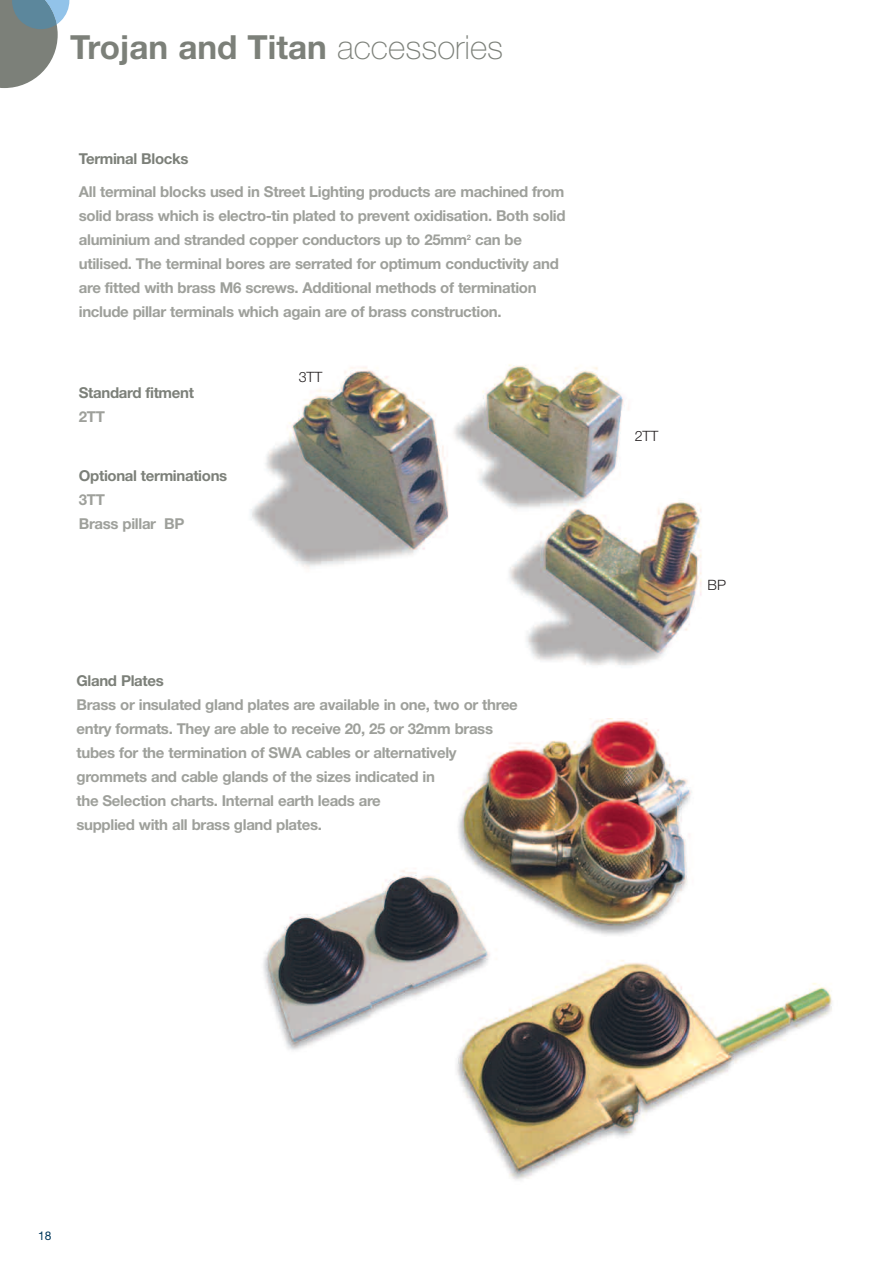
<style>
.page{position:relative;width:893px;height:1263px;background:#fff}
.page>*{position:absolute;margin:0;border:0;box-sizing:border-box;transform-origin:0 0}
.t1{font:700 33.3px "Helvetica Neue";color:#7c8079}
.t2{font:700 15px/24px "Helvetica Neue";letter-spacing:-.02em;color:#9ea09b}
.t3{font:700 15px "Helvetica Neue";letter-spacing:-.02em;color:#7c8079}
.t4{font:300 14.25px "Helvetica Neue CE";color:#231f20}
.t5{font:12px "Helvetica Neue";color:#00385c}
.s1{font-family:"Helvetica Neue CE";font-weight:100}
</style>
<div class="page">
<img style="left:250px;top:364px;width:452px;height:302px">
<img style="left:263px;top:719px;width:569px;height:461px">
<svg style="left:0;top:0;width:69px;height:88px"></svg>
<h1 class="t1" style="left:70px;top:35px;width:434px">Trojan and Titan <span class="s1">accessories</span></h1>
<p class="t3" style="left:79px;top:154px;width:111px">Terminal Blocks</p>
<p class="t2" style="left:79px;top:181px;width:488px">All terminal blocks used in Street Lighting products are machined from solid brass which is electro-tin plated to prevent oxidisation. Both solid aluminium and stranded copper conductors up to 25mm<sup>2</sup> can be utilised. The terminal bores are serrated for optimum conductivity and are fitted with brass M6 screws. Additional methods of termination include pillar terminals which again are of brass construction.</p>
<p class="t3" style="left:79px;top:387px;width:117px">Standard fitment</p>
<p class="t2" style="left:79px;top:406px;width:28px">2TT</p>
<p class="t3" style="left:79px;top:471px;width:150px">Optional terminations</p>
<p class="t2" style="left:79px;top:489px;width:107px">3TT<br>Brass pillar BP</p>
<p class="t4" style="left:299px;top:372px;width:25px">3TT</p>
<p class="t3" style="left:77px;top:675px;width:89px">Gland Plates</p>
<p class="t2" style="left:77px;top:694px;width:443px">Brass or insulated gland plates are available in one, two or three entry formats. They are able to receive 20, 25 or 32mm brass tubes for the termination of SWA cables or alternatively grommets and cable glands of the sizes indicated in<br>the Selection charts. Internal earth leads are<br>supplied with all brass gland plates.</p>
<p class="t4" style="left:635px;top:431px;width:25px">2TT</p>
<p class="t4" style="left:707px;top:580px;width:20px">BP</p>
<p class="t5" style="left:38px;top:1232px;width:15px">18</p>
</div>
